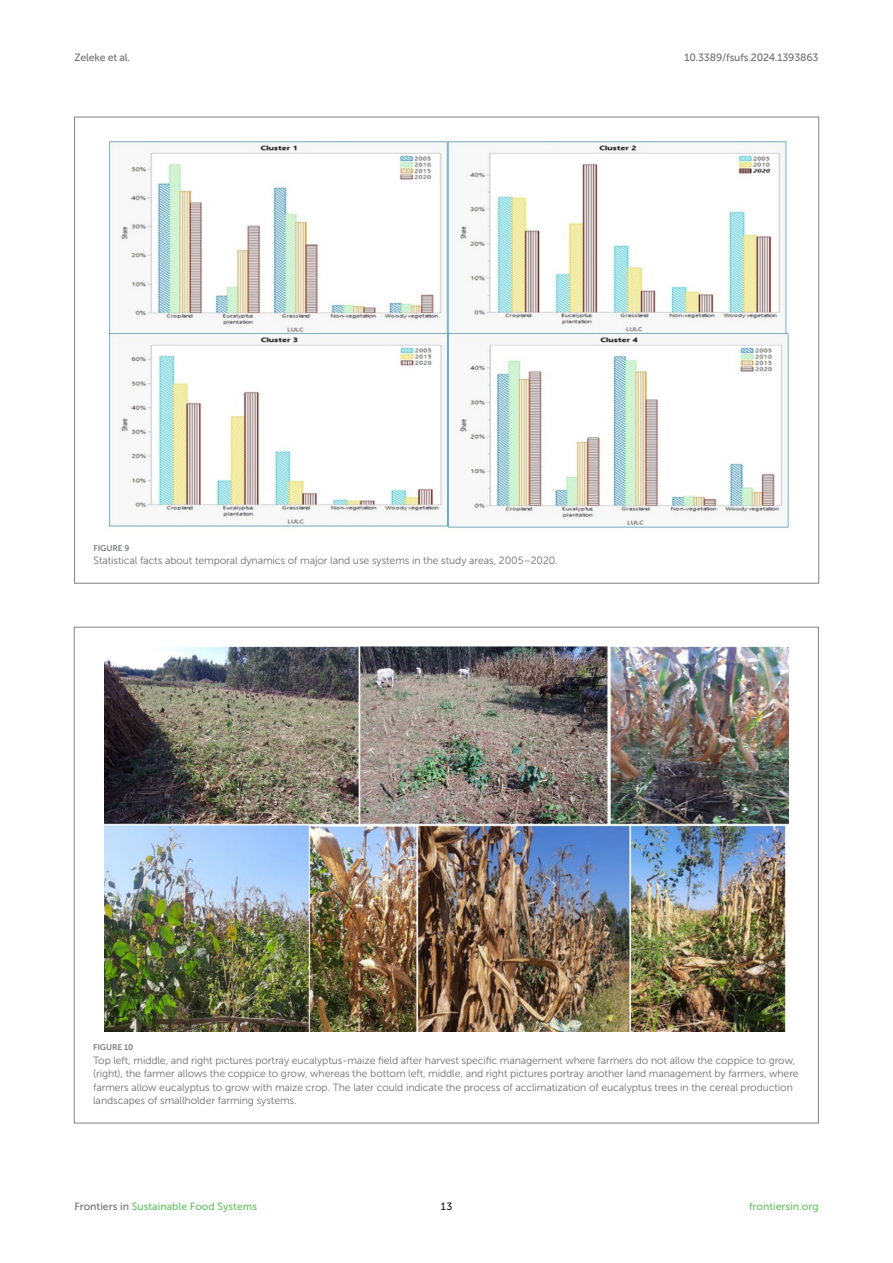
<style>
.page{position:relative;width:893px;height:1263px;background:#fff}
.page>*{position:absolute;margin:0;border:0;box-sizing:border-box;transform-origin:0 0}
.FIG_LEG{font:10.5px/13.5px "Museo Sans 300";letter-spacing:-.01em;color:#706f70}
.t1{font:10.5px "Museo Sans 500";color:#65c161}
.t2{font:10.5px "Museo Sans 500";letter-spacing:-.015em;color:#706f70}
.t3{font:10.5px "Museo Sans 500";color:#1b1c1b}
.FIG_HD{font:8.25px "Museo Sans 700";letter-spacing:-.01em;color:#7e7f7f}
.s1{color:#706f70}
</style>
<div class="page">
<img style="left:108px;top:141px;width:682px;height:388px">
<img style="left:104px;top:646px;width:684px;height:385px">
<p class="t2" style="left:74px;top:51px;width:57px">Zeleke et al.</p>
<p class="t2" style="left:684px;top:51px;width:136px">10.3389/fsufs.2024.1393863</p>
<p class="FIG_HD" style="left:94px;top:543px;width:37px">FIGURE 9</p>
<p class="FIG_LEG" style="left:94px;top:554px;width:466px">Statistical facts about temporal dynamics of major land use systems in the study areas, 2005–2020.</p>
<p class="FIG_HD" style="left:93px;top:1043px;width:42px">FIGURE 10</p>
<p class="FIG_LEG" style="left:93px;top:1053px;width:707px">Top left, middle, and right pictures portray eucalyptus-maize field after harvest specific management where farmers do not allow the coppice to grow, (right), the farmer allows the coppice to grow, whereas the bottom left, middle, and right pictures portray another land management by farmers, where farmers allow eucalyptus to grow with maize crop. The later could indicate the process of acclimatization of eucalyptus trees in the cereal production landscapes of smallholder farming systems.</p>
<p class="t1" style="left:74px;top:1200px;width:184px"><span class="s1">Frontiers in</span> Sustainable Food Systems</p>
<p class="t3" style="left:441px;top:1200px;width:13px">13</p>
<p class="t1" style="left:749px;top:1200px;width:71px">frontiersin.org</p>
</div>
